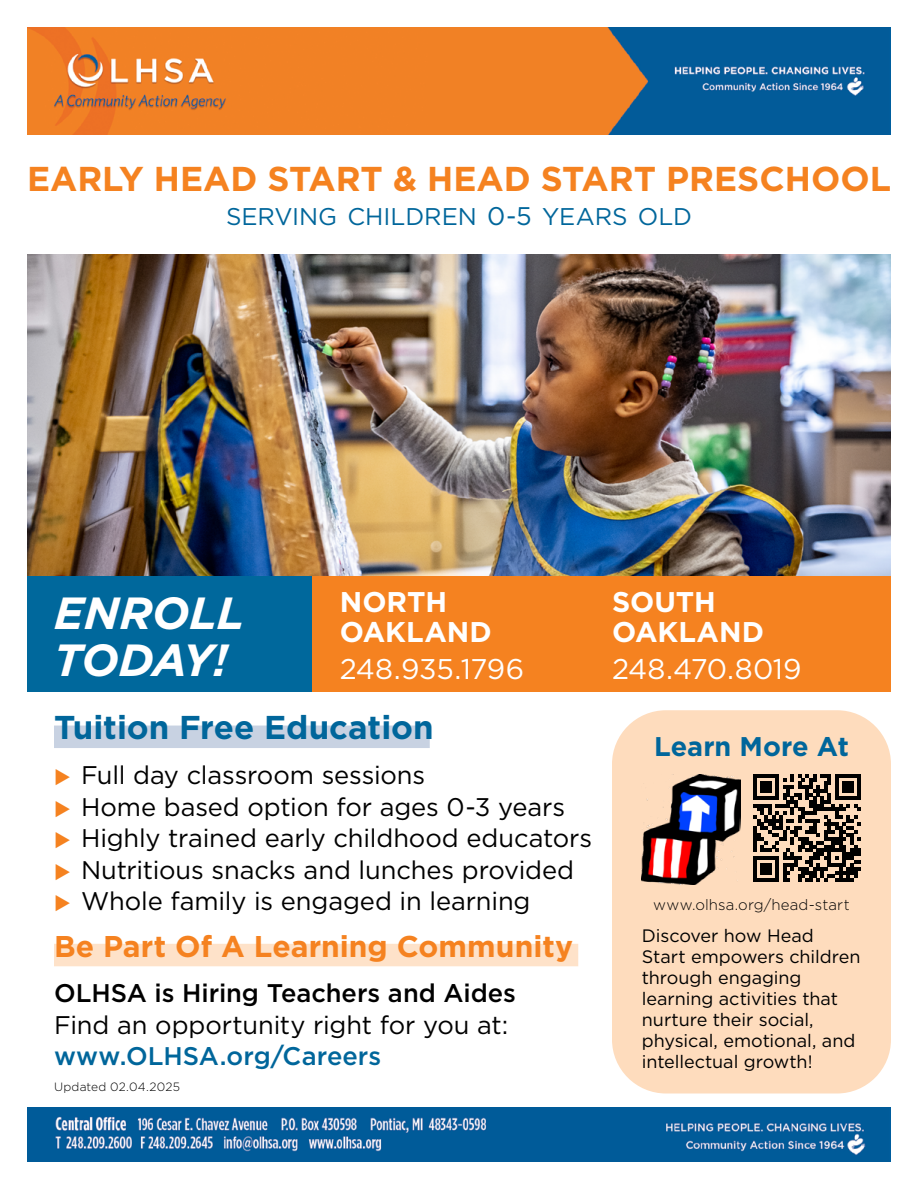
<style>
.page{position:relative;width:918px;height:1188px;background:#fff}
.page>*{position:absolute;margin:0;border:0;box-sizing:border-box;transform-origin:0 0}
.t1{font:italic 700 45px/46.5px "Gotham";letter-spacing:-.005em;color:#fff}
.t2{font:700 34.5px "Gotham";color:#f58220}
.t3{font:700 33px "Gotham";color:#00669b}
.t4{font:700 30px "Gotham";color:#f58220}
.t5{font:700 28.5px/30px "Gotham";color:#fff}
.t6{font:28.5px "Gotham";letter-spacing:-.015em;color:#fff}
.t7{font:700 27px "Gotham";color:#00669b}
.t8{font:25.5px/31.5px "Gotham";letter-spacing:-.005em;color:#000}
.t9{font:500 25.5px "Gotham";letter-spacing:-.005em;color:#000}
.t10{font:500 25.5px "Gotham";color:#00669b}
.t11{font:24.15px "Gotham";letter-spacing:-.005em;color:#00669b}
.t12{font:18px/21px "Gotham";letter-spacing:-.005em;color:#000}
.t13{font:300 15px "Gotham";letter-spacing:.01em;color:#000}
.t14{font:300 12px "Gotham";letter-spacing:.02em;color:#000}
.s1{font-size:25.5px}
</style>
<div class="page">
<img style="left:27px;top:255px;width:864px;height:321px">
<img style="left:27px;top:1108px;width:864px;height:54px">
<img style="left:27px;top:27px;width:864px;height:108px">
<div style="left:27px;top:576px;width:286px;height:116px;background:#00689c"></div>
<div style="left:313px;top:576px;width:578px;height:116px;background:#f58220"></div>
<div style="left:54px;top:726px;width:376px;height:22px;background:#c8d2e2"></div>
<div style="left:54px;top:944px;width:524px;height:22px;background:#fee2c9"></div>
<div style="left:612px;top:710px;width:279px;height:383px;background:#fedcbd;border-radius:54px"></div>
<svg style="left:753px;top:774px;width:108px;height:108px"></svg>
<img style="left:642px;top:774px;width:98px;height:110px">
<h2 class="t2" style="left:27px;top:155px;width:866px">EARLY HEAD START &amp; HEAD START PRESCHOOL</h2>
<p class="t11" style="left:226px;top:201px;width:467px">SERVING CHILDREN <span class="s1">0-5</span> YEARS OLD</p>
<h1 class="t1" style="left:54px;top:590px;width:192px">ENROLL<br>TODAY!</h1>
<p class="t5" style="left:340px;top:587px;width:154px">NORTH<br>OAKLAND</p>
<p class="t6" style="left:340px;top:651px;width:186px">248.935.1796</p>
<p class="t3" style="left:54px;top:705px;width:381px">Tuition Free Education</p>
<p class="t8" style="left:81px;top:759px;width:513px">Full day classroom sessions<br>Home based option for ages 0-3 years Highly trained early childhood educators Nutritious snacks and lunches provided Whole family is engaged in learning</p>
<p class="t4" style="left:54px;top:927px;width:521px">Be Part Of A Learning Community</p>
<p class="t9" style="left:54px;top:977px;width:463px">OLHSA is Hiring Teachers and Aides</p>
<p class="t8" style="left:54px;top:1008px;width:456px">Find an opportunity right for you at:</p>
<p class="t10" style="left:54px;top:1040px;width:329px">www.OLHSA.org/Careers</p>
<p class="t14" style="left:54px;top:1079px;width:128px">Updated 02.04.2025</p>
<p class="t5" style="left:612px;top:587px;width:154px">SOUTH<br>OAKLAND</p>
<p class="t6" style="left:612px;top:651px;width:191px">248.470.8019</p>
<p class="t7" style="left:654px;top:729px;width:196px">Learn More At</p>
<p class="t13" style="left:653px;top:895px;width:198px">www.olhsa.org/head-start</p>
<p class="t12" style="left:642px;top:925px;width:220px">Discover how Head<br>Start empowers children through engaging learning activities that nurture their social, physical, emotional, and intellectual growth!</p>
</div>
